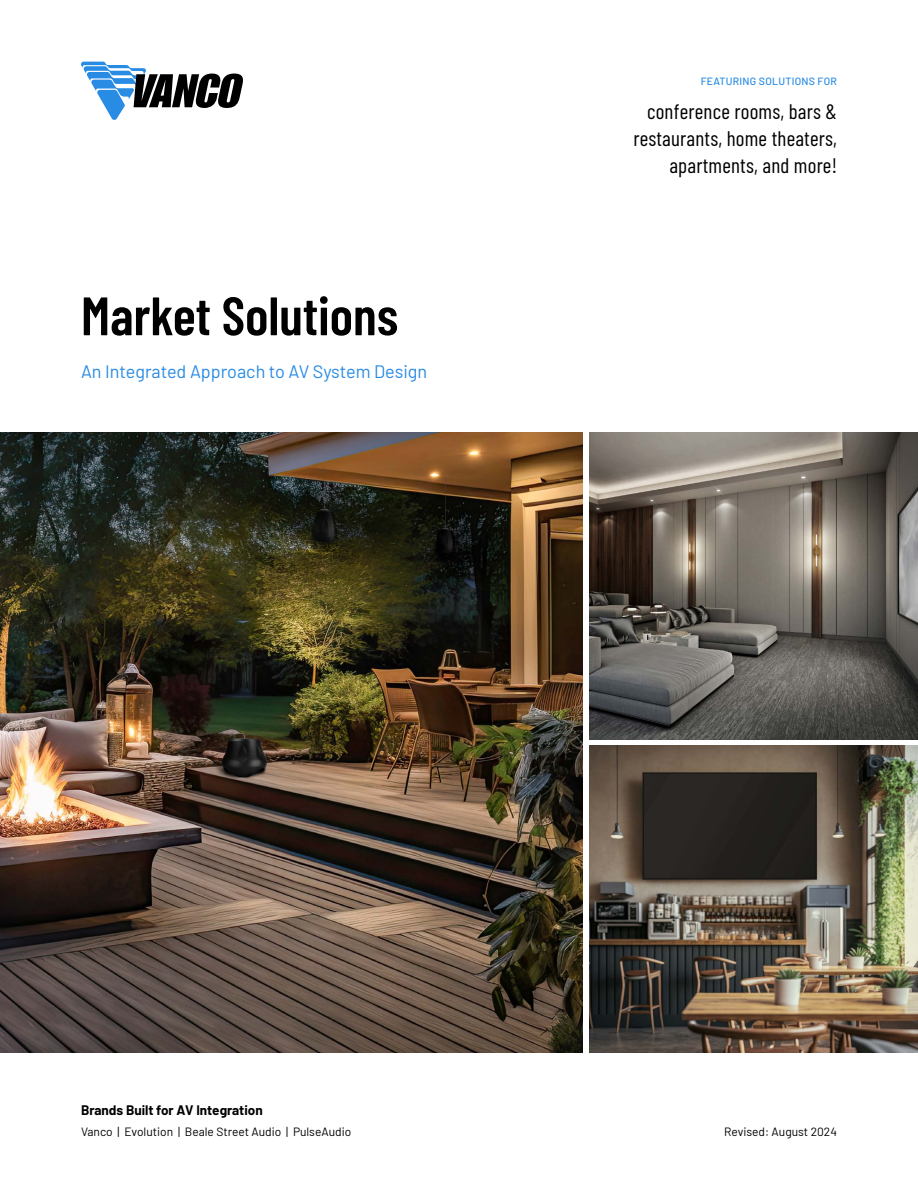
<style>
.page{position:relative;width:918px;height:1188px;background:#fff}
.page>*{position:absolute;margin:0;border:0;box-sizing:border-box;transform-origin:0 0}
.t1{font:600 54px "Barlow Condensed";color:#000}
.t2{font:21px/27px "Barlow Condensed";letter-spacing:.01em;color:#000;text-align:right}
.t3{font:18px "Barlow";color:#288be4}
.t4{font:700 13.5px "Barlow";color:#000}
.t5{font:12px "Barlow";color:#000}
.t6{font:500 10.5px "Barlow";letter-spacing:.025em;color:#288be4}
</style>
<div class="page">
<svg style="left:81px;top:62px;width:162px;height:58px"></svg>
<img style="left:0;top:432px;width:583px;height:621px">
<img style="left:590px;top:432px;width:328px;height:307px">
<img style="left:590px;top:746px;width:328px;height:307px">
<h1 class="t1" style="left:81px;top:277px;width:319px">Market Solutions</h1>
<p class="t3" style="left:81px;top:358px;width:348px">An Integrated Approach to AV System Design</p>
<p class="t6" style="left:701px;top:73px;width:138px">FEATURING SOLUTIONS FOR</p>
<p class="t2" style="left:633px;top:96px;width:205px">conference rooms, bars &amp; restaurants, home theaters, apartments, and more!</p>
<p class="t4" style="left:81px;top:1100px;width:183px">Brands Built for AV Integration</p>
<p class="t5" style="left:81px;top:1123px;width:272px">Vanco | Evolution | Beale Street Audio | PulseAudio</p>
<p class="t5" style="left:724px;top:1123px;width:114px">Revised: August 2024</p>
</div>
